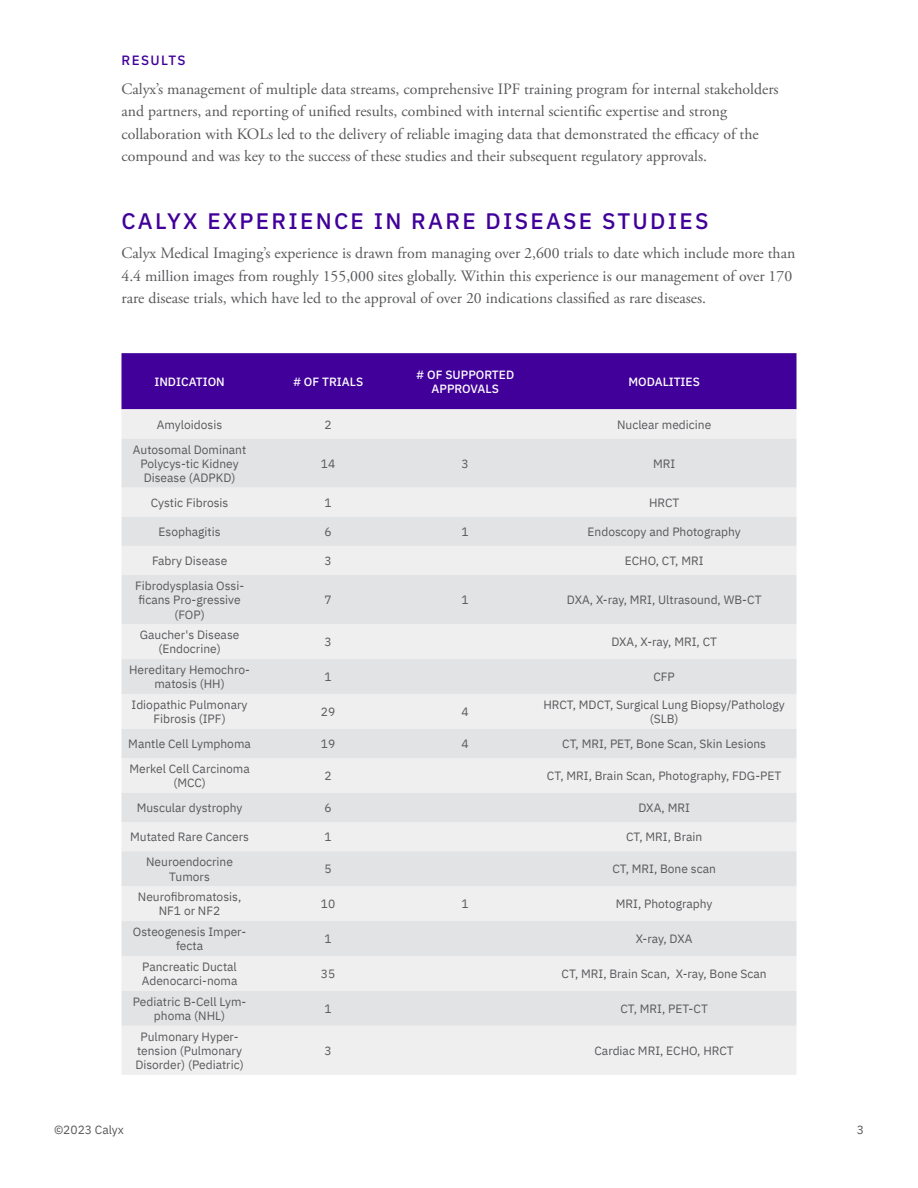
<style>
.page{position:relative;width:918px;height:1188px;background:#fff}
.page>*{position:absolute;margin:0;border:0;box-sizing:border-box;transform-origin:0 0}
.t1{font:500 22.5px "IBM Plex Sans";letter-spacing:.1em;color:#410099}
.t2{font:15.75px/22.5px "Adobe Garamond Pro";color:#58595b}
.t3{font:500 13.5px "IBM Plex Sans";letter-spacing:.1em;color:#410099}
.t4{font:12px/14.2px "IBM Plex Sans";color:#58595b;text-align:center}
.t5{font:500 12px/14.2px "IBM Plex Sans";color:#fff;text-align:center}
</style>
<div class="page">
<div style="left:122px;top:353px;width:674px;height:56px;background:#410099"></div>
<div style="left:122px;top:409px;width:674px;height:666px;background:#efeff0"></div>
<svg style="left:122px;top:438px;width:674px;height:588px;fill:#e2e3e4"></svg>
<p class="t3" style="left:122px;top:49px;width:65px">RESULTS</p>
<p class="t2" style="left:122px;top:78px;width:659px">Calyx’s management of multiple data streams, comprehensive IPF training program for internal stakeholders and partners, and reporting of unified results, combined with internal scientific expertise and strong collaboration with KOLs led to the delivery of reliable imaging data that demonstrated the efficacy of the compound and was key to the success of these studies and their subsequent regulatory approvals.</p>
<h1 class="t1" style="left:122px;top:203px;width:589px">CALYX EXPERIENCE IN RARE DISEASE STUDIES</h1>
<p class="t2" style="left:122px;top:242px;width:675px">Calyx Medical Imaging’s experience is drawn from managing over 2,600 trials to date which include more than<br>4.4 million images from roughly 155,000 sites globally. Within this experience is our management of over 170 rare disease trials, which have led to the approval of over 20 indications classified as rare diseases.</p>
<p class="t5" style="left:154px;top:374px;width:72px">INDICATION</p>
<p class="t5" style="left:293px;top:374px;width:72px"># OF TRIALS</p>
<p class="t5" style="left:416px;top:366px;width:99px"># OF SUPPORTED<br>APPROVALS</p>
<p class="t5" style="left:629px;top:374px;width:73px">MODALITIES</p>
<p class="t4" style="left:157px;top:416px;width:67px">Amyloidosis</p>
<p class="t4" style="left:325px;top:416px;width:9px">2</p>
<p class="t4" style="left:617px;top:416px;width:96px">Nuclear medicine</p>
<p class="t4" style="left:133px;top:441px;width:115px">Autosomal Dominant<br>Polycys-tic Kidney<br>Disease (ADPKD)</p>
<p class="t4" style="left:321px;top:455px;width:16px">14</p>
<p class="t4" style="left:462px;top:455px;width:9px">3</p>
<p class="t4" style="left:653px;top:455px;width:24px">MRI</p>
<p class="t4" style="left:151px;top:494px;width:79px">Cystic Fibrosis</p>
<p class="t4" style="left:325px;top:494px;width:9px">1</p>
<p class="t4" style="left:649px;top:494px;width:32px">HRCT</p>
<p class="t4" style="left:159px;top:524px;width:64px">Esophagitis</p>
<p class="t4" style="left:325px;top:524px;width:9px">6</p>
<p class="t4" style="left:462px;top:524px;width:9px">1</p>
<p class="t4" style="left:588px;top:524px;width:155px">Endoscopy and Photography</p>
<p class="t4" style="left:152px;top:553px;width:77px">Fabry Disease</p>
<p class="t4" style="left:325px;top:553px;width:9px">3</p>
<p class="t4" style="left:625px;top:553px;width:80px">ECHO, CT, MRI</p>
<p class="t4" style="left:135px;top:578px;width:111px">Fibrodysplasia Ossi&shy;ficans Pro-gressive (FOP)</p>
<p class="t4" style="left:325px;top:592px;width:9px">7</p>
<p class="t4" style="left:462px;top:592px;width:9px">1</p>
<p class="t4" style="left:567px;top:592px;width:196px">DXA, X-ray, MRI, Ultrasound, WB-CT</p>
<p class="t4" style="left:140px;top:627px;width:101px">Gaucher's Disease (Endocrine)</p>
<p class="t4" style="left:325px;top:634px;width:9px">3</p>
<p class="t4" style="left:611px;top:634px;width:107px">DXA, X-ray, MRI, CT</p>
<p class="t4" style="left:129px;top:662px;width:123px">Hereditary Hemochro&shy;matosis (HH)</p>
<p class="t4" style="left:325px;top:669px;width:9px">1</p>
<p class="t4" style="left:653px;top:669px;width:23px">CFP</p>
<p class="t4" style="left:132px;top:697px;width:117px">Idiopathic Pulmonary<br>Fibrosis (IPF)</p>
<p class="t4" style="left:321px;top:704px;width:16px">29</p>
<p class="t4" style="left:462px;top:704px;width:9px">4</p>
<p class="t4" style="left:543px;top:697px;width:243px">HRCT, MDCT, Surgical Lung Biopsy/Pathology (SLB)</p>
<p class="t4" style="left:128px;top:736px;width:124px">Mantle Cell Lymphoma</p>
<p class="t4" style="left:321px;top:736px;width:16px">19</p>
<p class="t4" style="left:462px;top:736px;width:9px">4</p>
<p class="t4" style="left:562px;top:736px;width:205px">CT, MRI, PET, Bone Scan, Skin Lesions</p>
<p class="t4" style="left:129px;top:761px;width:122px">Merkel Cell Carcinoma (MCC)</p>
<p class="t4" style="left:325px;top:768px;width:9px">2</p>
<p class="t4" style="left:547px;top:768px;width:236px">CT, MRI, Brain Scan, Photography, FDG-PET</p>
<p class="t4" style="left:137px;top:800px;width:107px">Muscular dystrophy</p>
<p class="t4" style="left:325px;top:800px;width:9px">6</p>
<p class="t4" style="left:638px;top:800px;width:53px">DXA, MRI</p>
<p class="t4" style="left:130px;top:829px;width:120px">Mutated Rare Cancers</p>
<p class="t4" style="left:325px;top:829px;width:9px">1</p>
<p class="t4" style="left:626px;top:829px;width:78px">CT, MRI, Brain</p>
<p class="t4" style="left:146px;top:854px;width:88px">Neuroendocrine<br>Tumors</p>
<p class="t4" style="left:325px;top:861px;width:9px">5</p>
<p class="t4" style="left:612px;top:861px;width:105px">CT, MRI, Bone scan</p>
<p class="t4" style="left:138px;top:889px;width:105px">Neurofibromatosis,<br>NF1 or NF2</p>
<p class="t4" style="left:321px;top:896px;width:16px">10</p>
<p class="t4" style="left:462px;top:896px;width:9px">1</p>
<p class="t4" style="left:616px;top:896px;width:98px">MRI, Photography</p>
<p class="t4" style="left:133px;top:924px;width:115px">Osteogenesis Imper&shy;fecta</p>
<p class="t4" style="left:325px;top:931px;width:9px">1</p>
<p class="t4" style="left:636px;top:931px;width:58px">X-ray, DXA</p>
<p class="t4" style="left:142px;top:959px;width:97px;text-align:left">Pancreatic Ductal<br>Adenocarci-noma</p>
<p class="t4" style="left:321px;top:966px;width:16px">35</p>
<p class="t4" style="left:562px;top:966px;width:206px">CT, MRI, Brain Scan, X-ray, Bone Scan</p>
<p class="t4" style="left:133px;top:994px;width:115px">Pediatric B-Cell Lym&shy;phoma (NHL)</p>
<p class="t4" style="left:324px;top:1001px;width:9px">1</p>
<p class="t4" style="left:620px;top:1001px;width:89px">CT, MRI, PET-CT</p>
<p class="t4" style="left:135px;top:1029px;width:110px">Pulmonary Hyper&shy;tension (Pulmonary<br>Disorder) (Pediatric)</p>
<p class="t4" style="left:324px;top:1043px;width:9px">3</p>
<p class="t4" style="left:595px;top:1043px;width:141px">Cardiac MRI, ECHO, HRCT</p>
<p class="t4" style="left:54px;top:1121px;width:72px">©2023 Calyx</p>
<p class="t4" style="left:857px;top:1121px;width:9px">3</p>
</div>
